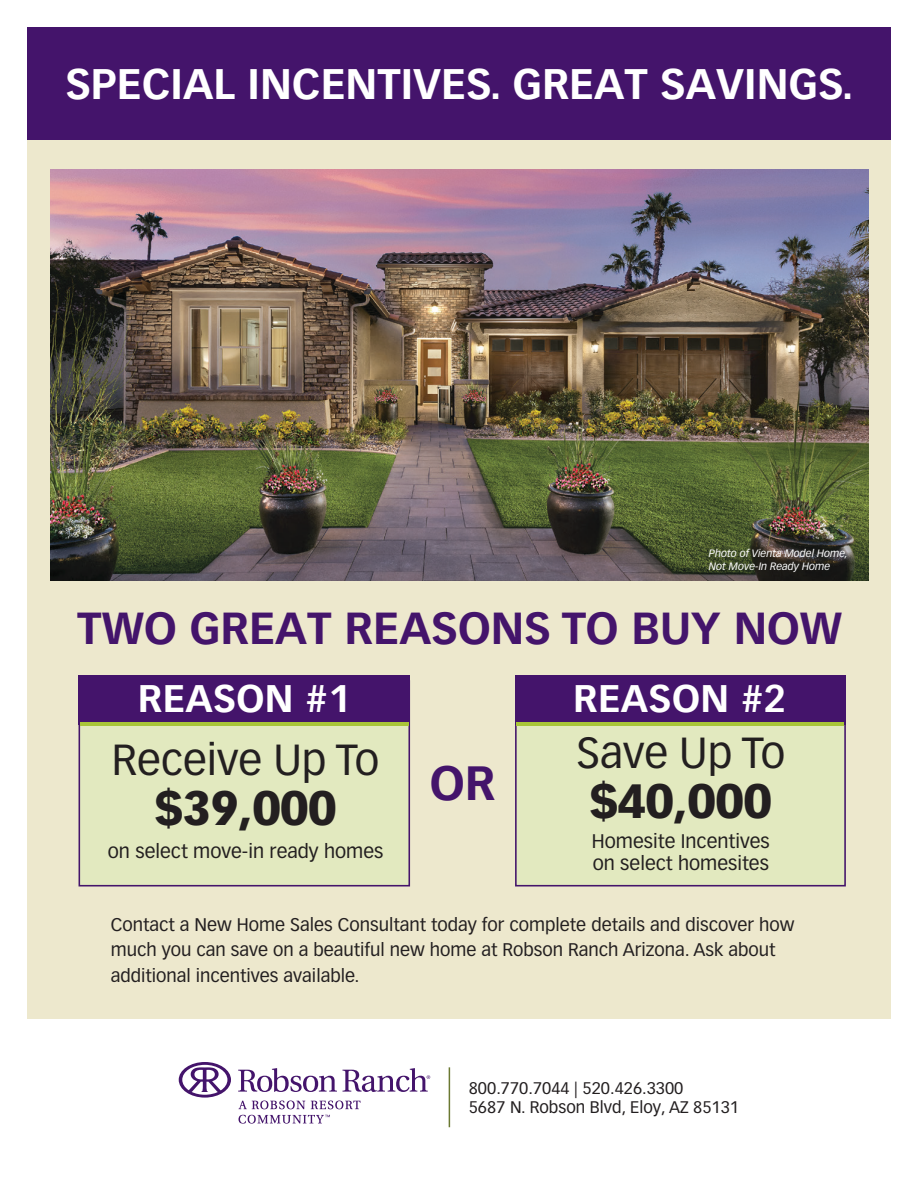
<style>
.page{position:relative;width:918px;height:1188px;background:#fff}
.page>*{position:absolute;margin:0;border:0;box-sizing:border-box;transform-origin:0 0}
.t1{font:900 47.25px "Vectora LT Pro";color:#231f20}
.t2{font:700 47.25px "Vectora LT Pro";color:#44146b}
.t3{font:700 44.1px "Vectora LT Pro";color:#44146b}
.t4{font:42.75px "Vectora LT Pro";color:#231f20}
.t5{font:700 42px "Vectora LT Pro";color:#fff}
.t6{font:700 37.8px "Vectora LT Pro";letter-spacing:.01em;color:#fff}
.t7{font:19.35px/22.5px "Vectora LT Pro";color:#231f20}
.t8{font:18px/25.5px "Vectora LT Pro";color:#231f20}
.t9{font:16.5px/19.8px "Vectora LT Pro";color:#231f20}
.t10{font:italic 10.5px/12.6px "Vectora LT Pro";color:#fff}
</style>
<div class="page">
<div style="left:27px;top:97px;width:864px;height:922px;background:#ede8cd"></div>
<img style="left:51px;top:169px;width:818px;height:411px">
<hr style="left:449px;top:1067px;width:1px;height:60px;background:#6b7932">
<svg style="left:238px;top:1068px;width:99px;height:24px"></svg>
<svg style="left:179px;top:1062px;width:52px;height:36px"></svg>
<svg style="left:238px;top:1101px;width:67px;height:8px"></svg>
<svg style="left:311px;top:1101px;width:49px;height:8px"></svg>
<svg style="left:343px;top:1068px;width:87px;height:24px"></svg>
<svg style="left:239px;top:1115px;width:91px;height:9px"></svg>
<div style="left:79px;top:680px;width:331px;height:207px;background:#e2e9bf;border:2px solid #44146b"></div>
<div style="left:79px;top:675px;width:331px;height:49px;background:#44146b"></div>
<div style="left:515px;top:680px;width:331px;height:207px;background:#e2e9bf;border:2px solid #44146b"></div>
<div style="left:515px;top:675px;width:331px;height:49px;background:#44146b"></div>
<hr style="left:80px;top:723px;width:328px;height:3px;background:#a9c538">
<hr style="left:517px;top:723px;width:327px;height:3px;background:#a9c538">
<div style="left:27px;top:27px;width:864px;height:113px;background:#44146b"></div>
<h3 class="t5" style="left:66px;top:58px;width:790px">SPECIAL INCENTIVES. GREAT SAVINGS.</h3>
<p class="t10" style="left:709px;top:547px;width:140px">Photo of Vienta Model Home,<br>Not Move-In Ready Home</p>
<h2 class="t3" style="left:77px;top:602px;width:767px">TWO GREAT REASONS TO BUY NOW</h2>
<h3 class="t6" style="left:138px;top:676px;width:214px">REASON #1</h3>
<h3 class="t6" style="left:573px;top:676px;width:214px">REASON #2</h3>
<h3 class="t4" style="left:112px;top:734px;width:269px">Receive Up To</h3>
<h1 class="t1" style="left:155px;top:779px;width:183px">$39,000</h1>
<p class="t7" style="left:108px;top:840px;width:277px">on select move-in ready homes</p>
<h3 class="t4" style="left:576px;top:727px;width:211px">Save Up To</h3>
<h1 class="t1" style="left:590px;top:772px;width:183px">$40,000</h1>
<p class="t7" style="left:592px;top:830px;width:179px">Homesite Incentives on select homesites</p>
<h1 class="t2" style="left:430px;top:754px;width:67px">OR</h1>
<p class="t8" style="left:111px;top:911px;width:685px">Contact a New Home Sales Consultant today for complete details and discover how much you can save on a beautiful new home at Robson Ranch Arizona. Ask about additional incentives available.</p>
<p class="t9" style="left:469px;top:1078px;width:272px">800.770.7044 | 520.426.3300<br>5687 N. Robson Blvd, Eloy, AZ 85131</p>
</div>
